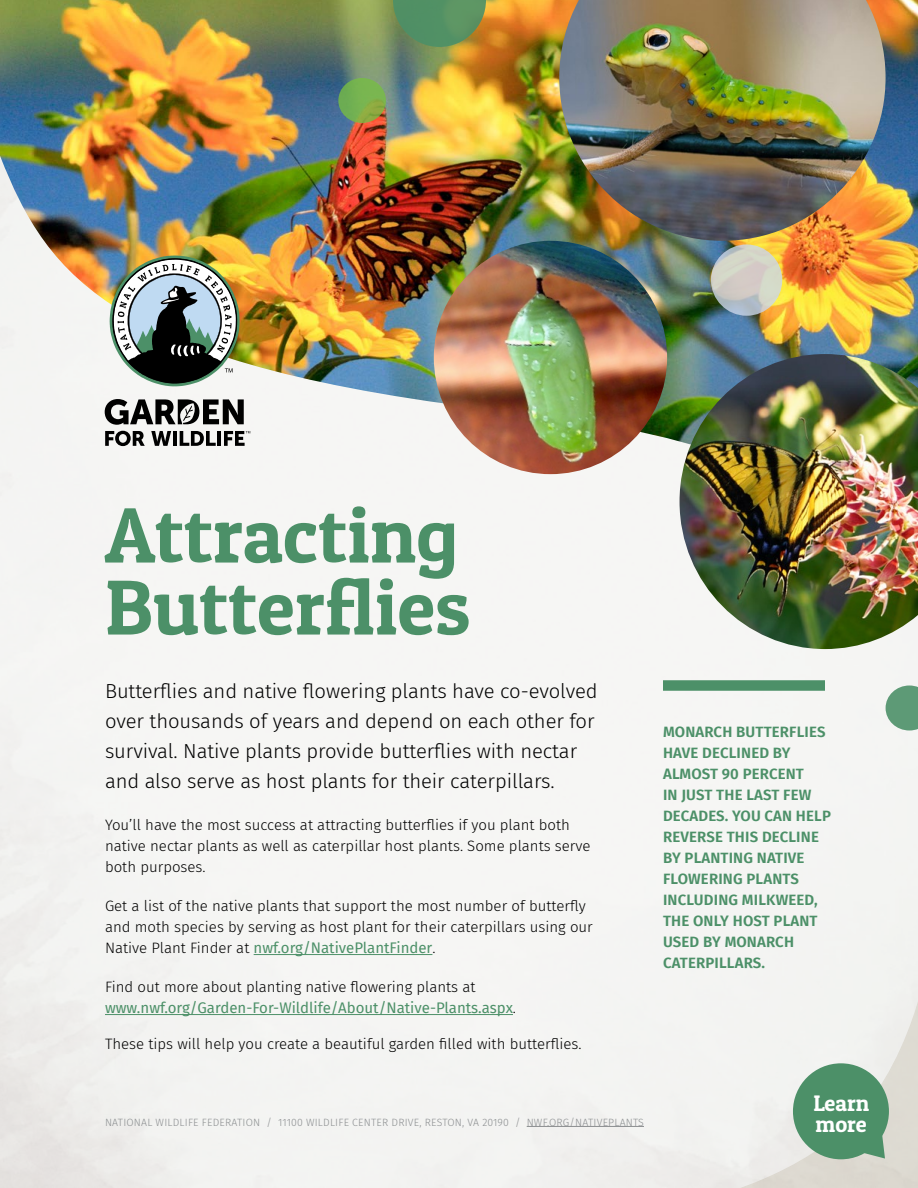
<style>
.page{position:relative;width:918px;height:1188px;background:#fff}
.page>*{position:absolute;margin:0;border:0;box-sizing:border-box;transform-origin:0 0}
.t1{font:78px/72px "Patua One";color:#4c9068}
.t2{font:22.5px/21px "Patua One";color:#fff}
.t3{font:300 20.25px/30px "Fira Sans";letter-spacing:-.005em;color:#000}
.t4{font:300 15px/21px "Fira Sans";color:#000}
.t5{font:600 15px/21px "Fira Sans";letter-spacing:.01em;color:#4c9068}
.t6{font:15px/21px "Fira Sans";color:#4c9068}
.t7{font:300 10.5px "Fira Sans";letter-spacing:.02em;color:#8b8e90}
.s1{font-weight:400;color:#4c9068}
.s2{font-weight:300;color:#000}
</style>
<div class="page">
<svg style="left:694px;top:938px;width:224px;height:250px;fill:#f2f3f1"></svg>
<img style="left:0;top:0;width:918px;height:614px">
<svg style="left:110px;top:256px;width:130px;height:130px"></svg>
<svg style="left:105px;top:399px;width:139px;height:26px"></svg>
<svg style="left:105px;top:431px;width:40px;height:15px"></svg>
<svg style="left:151px;top:431px;width:20px;height:15px"></svg>
<hr style="left:173px;top:431px;width:4px;height:15px;background:#000">
<svg style="left:180px;top:431px;width:36px;height:15px"></svg>
<hr style="left:217px;top:431px;width:4px;height:15px;background:#000">
<svg style="left:224px;top:431px;width:26px;height:15px"></svg>
<img style="left:680px;top:354px;width:238px;height:295px">
<img style="left:559px;top:0;width:327px;height:241px">
<img style="left:434px;top:241px;width:233px;height:233px;border-radius:117px">
<svg style="left:393px;top:0;width:93px;height:47px;background:#638e5c"></svg>
<svg style="left:886px;top:686px;width:32px;height:45px"></svg>
<svg style="left:338px;top:78px;width:48px;height:45px;background:#79af4d"></svg>
<svg style="left:711px;top:244px;width:71px;height:72px;background:#cbccc5"></svg>
<div style="left:793px;top:1063px;width:96px;height:96px;background:#4c9068;border-radius:50%"></div>
<svg style="left:862px;top:1135px;width:23px;height:24px"></svg>
<hr style="left:254px;top:954px;width:178px;height:1px;background:#4c9068">
<hr style="left:105px;top:1014px;width:408px;height:1px;background:#4c9068">
<div style="left:663px;top:680px;width:162px;height:11px;background:#4c9068"></div>
<hr style="left:527px;top:1126px;width:117px;height:1px;background:#8b8e90">
<h1 class="t1" style="left:105px;top:498px;width:367px">Attracting<br>Butterflies</h1>
<h3 class="t3" style="left:105px;top:676px;width:494px">Butterflies and native flowering plants have co-evolved over thousands of years and depend on each other for survival. Native plants provide butterflies with nectar and also serve as host plants for their caterpillars.</h3>
<p class="t4" style="left:105px;top:815px;width:487px">You’ll have the most success at attracting butterflies if you plant both native nectar plants as well as caterpillar host plants. Some plants serve both purposes.</p>
<p class="t4" style="left:105px;top:896px;width:489px">Get a list of the native plants that support the most number of butterfly and moth species by serving as host plant for their caterpillars using our<br>Native Plant Finder at <span class="s1">nwf.org/NativePlantFinder</span>.</p>
<p class="t6" style="left:105px;top:976px;width:413px"><span class="s2">Find out more about planting native flowering plants at </span>www.nwf.org/Garden-For-Wildlife/About/Native-Plants.aspx<span class="s2">.</span></p>
<p class="t4" style="left:105px;top:1034px;width:478px">These tips will help you create a beautiful garden filled with butterflies.</p>
<p class="t7" style="left:105px;top:1115px;width:540px">NATIONAL WILDLIFE FEDERATION / 11100 WILDLIFE CENTER DRIVE, RESTON, VA 20190 / NWF.ORG/NATIVEPLANTS</p>
<p class="t5" style="left:663px;top:720px;width:169px">MONARCH BUTTERFLIES<br>HAVE DECLINED BY<br>ALMOST 90 PERCENT<br>IN JUST THE LAST FEW<br>DECADES. YOU CAN HELP<br>REVERSE THIS DECLINE<br>BY PLANTING NATIVE<br>FLOWERING PLANTS<br>INCLUDING MILKWEED,<br>THE ONLY HOST PLANT<br>USED BY MONARCH<br>CATERPILLARS.</p>
<h2 class="t2" style="left:813px;top:1092px;width:57px">Learn more</h2>
</div>
